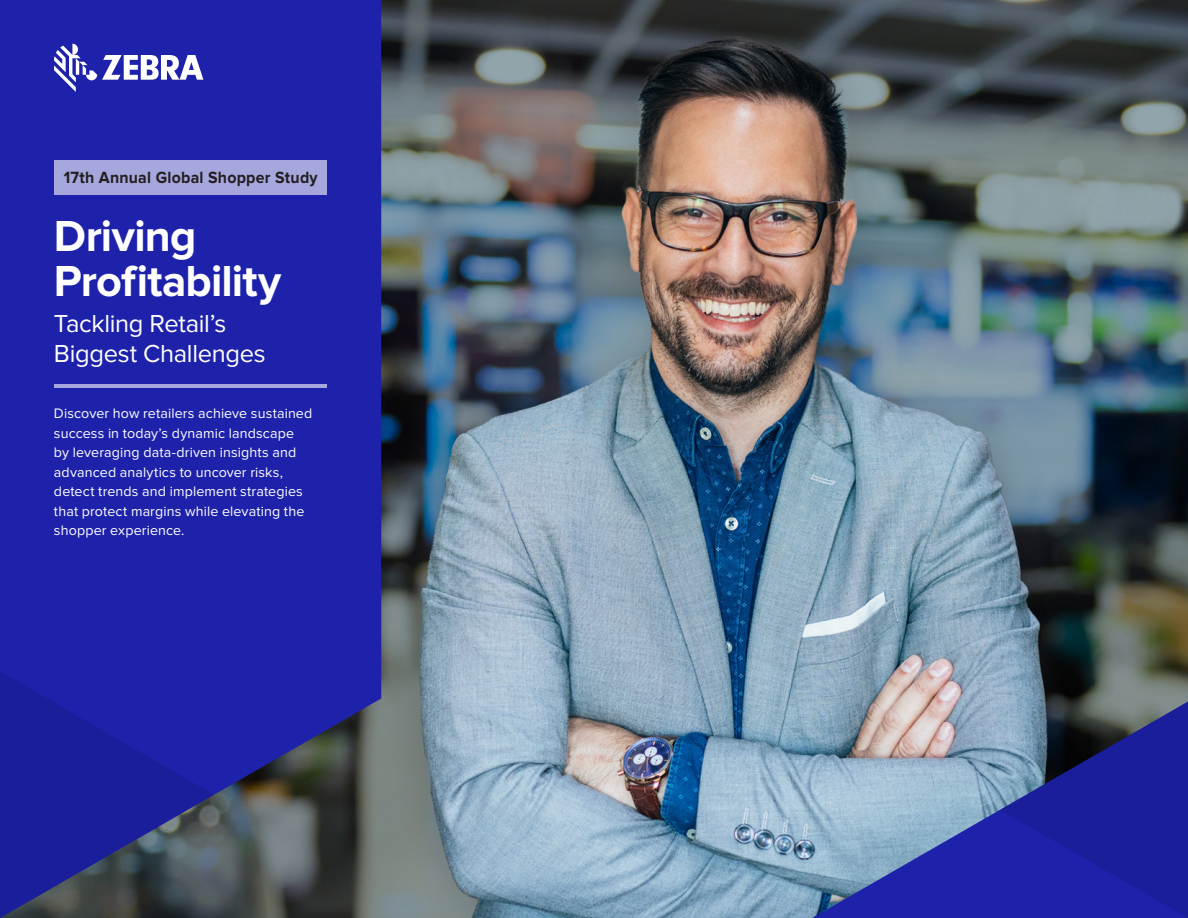
<style>
.page{position:relative;width:1188px;height:918px;background:#fff}
.page>*{position:absolute;margin:0;border:0;box-sizing:border-box;transform-origin:0 0}
.t1{font:700 45px/45px "Proxima Nova";letter-spacing:-.02em;color:#fff}
.t2{font:25.5px/30px "Proxima Nova";letter-spacing:-.015em;color:#fff}
.t3{font:700 16.8px "Proxima Nova";letter-spacing:.015em;color:#231f20;scale:.94 1}
.t4{font:14.25px/19.5px "Proxima Nova";letter-spacing:.01em;color:#fff}
</style>
<div class="page">
<img style="left:381px;top:0;width:807px;height:918px">
<div style="left:0;top:0;width:381px;height:665px;background:#1e22aa"></div>
<svg style="left:0;top:665px;width:381px;height:253px;background:#30357e"></svg>
<svg style="left:812px;top:702px;width:29px;height:216px;background:#84a4bf"></svg>
<svg style="left:841px;top:702px;width:347px;height:216px;background:#4e59a6"></svg>
<svg style="left:54px;top:44px;width:149px;height:48px"></svg>
<div style="left:55px;top:160px;width:272px;height:34px;background:#a5a7dd"></div>
<hr style="left:55px;top:384px;width:272px;height:4px;background:#a5a7dd">
<p class="t3" style="left:64px;top:167px;width:272px">17th Annual Global Shopper Study</p>
<h1 class="t1" style="left:54px;top:215px;width:229px">Driving<br>Profitability</h1>
<h2 class="t2" style="left:54px;top:310px;width:213px">Tackling Retail’s<br>Biggest Challenges</h2>
<p class="t4" style="left:54px;top:404px;width:260px">Discover how retailers achieve sustained success in today’s dynamic landscape by leveraging data-driven insights and advanced analytics to uncover risks, detect trends and implement strategies that protect margins while elevating the shopper experience.</p>
</div>
